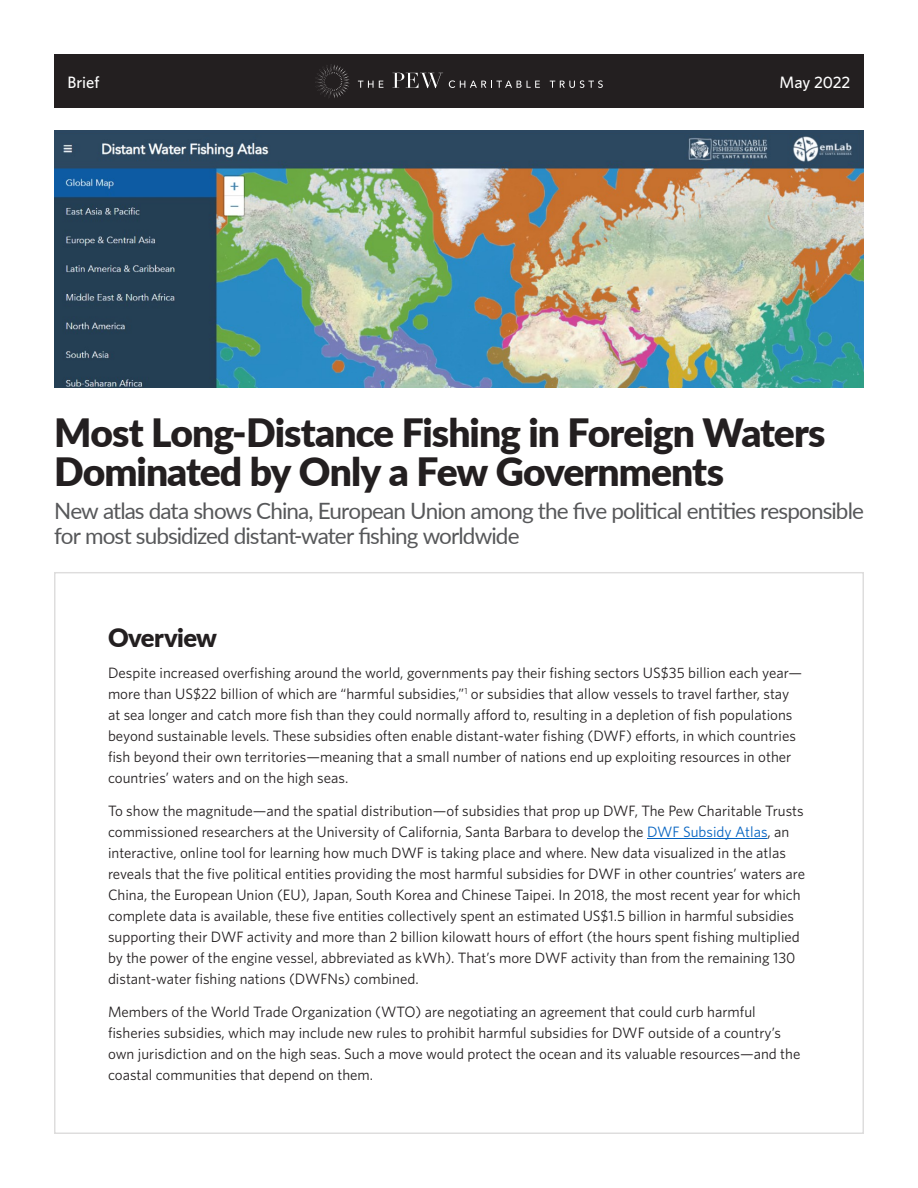
<style>
.page{position:relative;width:918px;height:1188px;background:#fff}
.page>*{position:absolute;margin:0;border:0;box-sizing:border-box;transform-origin:0 0}
.Main_Title{font:900 39px/39px "Lato";letter-spacing:-.025em;color:#231f20}
.t1{font:900 25.5px "Lato";letter-spacing:-.025em;color:#231f20}
.Main_Title_Subhead{font:22.5px/25.5px "Lato";letter-spacing:-.04em;color:#57585a}
.t2{font:500 16.5px "Whitney";color:#fff}
.Body{font:15px/21px "Whitney";color:#231f20}
.s1{color:#0563c1}
</style>
<div class="page">
<img style="left:54px;top:131px;width:810px;height:256px">
<div style="left:54px;top:54px;width:810px;height:54px;background:#231f20"></div>
<svg style="left:315px;top:64px;width:35px;height:34px"></svg>
<svg style="left:358px;top:81px;width:25px;height:7px"></svg>
<svg style="left:449px;top:80px;width:91px;height:8px"></svg>
<svg style="left:550px;top:80px;width:53px;height:8px"></svg>
<svg style="left:392px;top:73px;width:51px;height:15px"></svg>
<hr style="left:647px;top:838px;width:121px;height:1px;background:#0563c1">
<p class="t2" style="left:67px;top:71px;width:34px">Brief</p>
<p class="t2" style="left:780px;top:71px;width:72px">May 2022</p>
<p class="Main_Title" style="left:54px;top:411px;width:773px">Most Long-Distance Fishing in Foreign Waters<br>Dominated by Only a Few Governments</p>
<p class="Main_Title_Subhead" style="left:54px;top:497px;width:811px">New atlas data shows China, European Union among the five political entities responsible for most subsidized distant-water fishing worldwide</p>
<h1 class="t1" style="left:108px;top:618px;width:111px">Overview</h1>
<p class="Body" style="left:108px;top:662px;width:696px">Despite increased overfishing around the world, governments pay their fishing sectors US$35 billion each year— more than US$22 billion of which are “harmful subsidies,”<sup>1</sup> or subsidies that allow vessels to travel farther, stay at sea longer and catch more fish than they could normally afford to, resulting in a depletion of fish populations beyond sustainable levels. These subsidies often enable distant-water fishing (DWF) efforts, in which countries fish beyond their own territories—meaning that a small number of nations end up exploiting resources in other countries’ waters and on the high seas.</p>
<p class="Body" style="left:108px;top:800px;width:699px">To show the magnitude—and the spatial distribution—of subsidies that prop up DWF, The Pew Charitable Trusts commissioned researchers at the University of California, Santa Barbara to develop the <span class="s1">DWF Subsidy Atlas</span>, an interactive, online tool for learning how much DWF is taking place and where. New data visualized in the atlas reveals that the five political entities providing the most harmful subsidies for DWF in other countries’ waters are China, the European Union (EU), Japan, South Korea and Chinese Taipei. In 2018, the most recent year for which complete data is available, these five entities collectively spent an estimated US$1.5 billion in harmful subsidies supporting their DWF activity and more than 2 billion kilowatt hours of effort (the hours spent fishing multiplied by the power of the engine vessel, abbreviated as kWh). That’s more DWF activity than from the remaining 130 distant-water fishing nations (DWFNs) combined.</p>
<p class="Body" style="left:108px;top:1001px;width:694px">Members of the World Trade Organization (WTO) are negotiating an agreement that could curb harmful fisheries subsidies, which may include new rules to prohibit harmful subsidies for DWF outside of a country’s own jurisdiction and on the high seas. Such a move would protect the ocean and its valuable resources—and the coastal communities that depend on them.</p>
</div>
